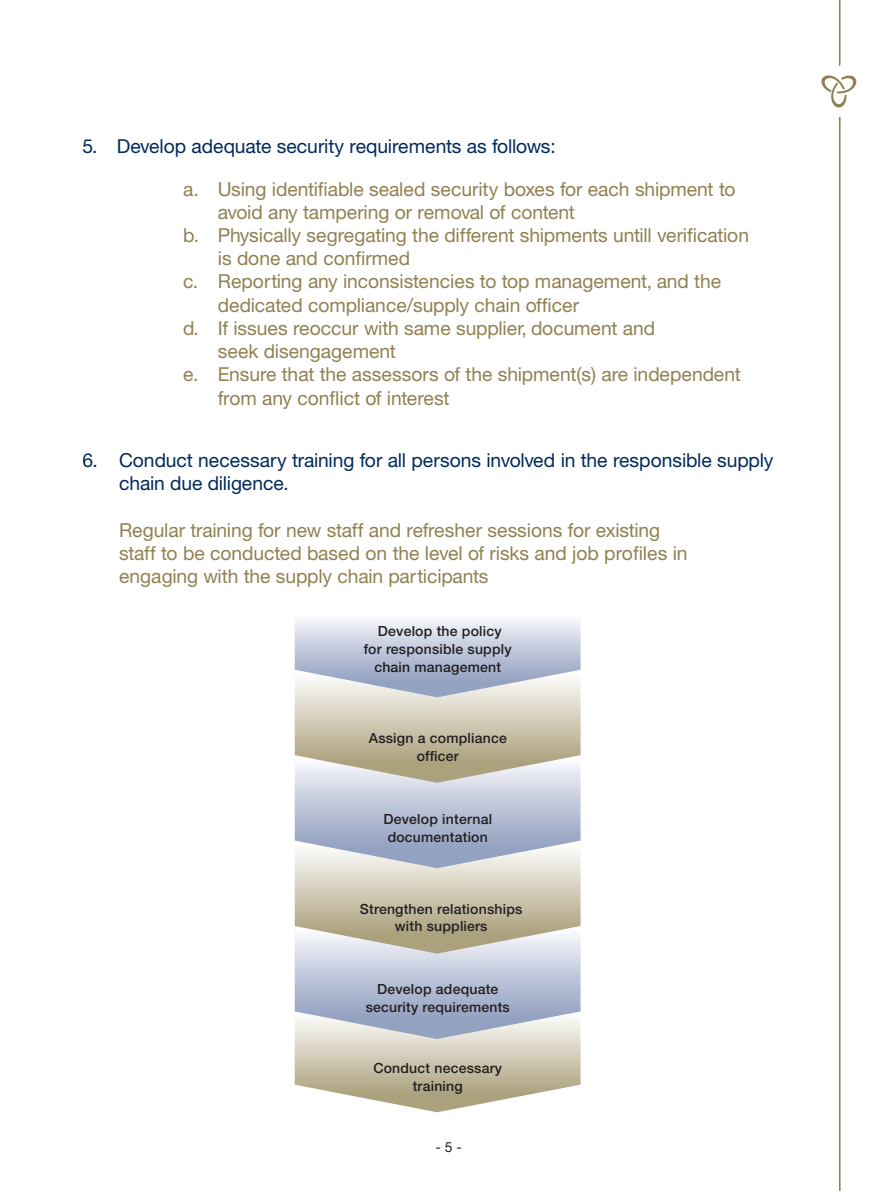
<style>
.page{position:relative;width:893px;height:1191px;background:#fff}
.page>*{position:absolute;margin:0;border:0;box-sizing:border-box;transform-origin:0 0}
.t1{font:19.25px/23.3px "Helvetica Neue";color:#908151}
.t2{font:19.25px/23.3px "Helvetica Neue";color:#00295c}
.t3{font:500 14px/17.8px "Helvetica Neue";letter-spacing:.015em;color:#231f20;text-align:center}
.t4{font:14px "Helvetica Neue";color:#231f20}
</style>
<div class="page">
<svg style="left:821px;top:0;width:35px;height:1191px"></svg>
<svg style="left:295px;top:620px;width:286px;height:492px;background:#c7c7c6"></svg>
<p class="t2" style="left:83px;top:134px;width:475px">5. Develop adequate security requirements as follows:</p>
<p class="t1" style="left:183px;top:177px;width:554px">a. Using identifiable sealed security boxes for each shipment to</p>
<p class="t1" style="left:218px;top:200px;width:359px">avoid any tampering or removal of content</p>
<p class="t1" style="left:183px;top:223px;width:567px">b. Physically segregating the different shipments untill verification</p>
<p class="t1" style="left:218px;top:246px;width:194px">is done and confirmed</p>
<p class="t1" style="left:183px;top:270px;width:539px">c. Reporting any inconsistencies to top management, and the</p>
<p class="t1" style="left:218px;top:293px;width:363px">dedicated compliance/supply chain officer</p>
<p class="t1" style="left:183px;top:316px;width:473px">d. If issues reoccur with same supplier, document and</p>
<p class="t1" style="left:218px;top:339px;width:180px">seek disengagement</p>
<p class="t1" style="left:183px;top:362px;width:559px">e. Ensure that the assessors of the shipment(s) are independent</p>
<p class="t1" style="left:218px;top:386px;width:233px">from any conflict of interest</p>
<p class="t2" style="left:119px;top:448px;width:656px;text-indent:-36px">6. Conduct necessary training for all persons involved in the responsible supply chain due diligence.</p>
<p class="t1" style="left:119px;top:518px;width:570px">Regular training for new staff and refresher sessions for existing staff to be conducted based on the level of risks and job profiles in engaging with the supply chain participants</p>
<p class="t3" style="left:364px;top:622px;width:150px">Develop the policy<br>for responsible supply chain management</p>
<p class="t3" style="left:369px;top:729px;width:140px">Assign a compliance officer</p>
<p class="t3" style="left:383px;top:810px;width:110px">Develop internal documentation</p>
<p class="t3" style="left:360px;top:899px;width:164px">Strengthen relationships with suppliers</p>
<p class="t3" style="left:366px;top:980px;width:146px">Develop adequate security requirements</p>
<p class="t3" style="left:373px;top:1059px;width:130px">Conduct necessary training</p>
<p class="t4" style="left:435px;top:1138px;width:28px">- 5 -</p>
</div>
